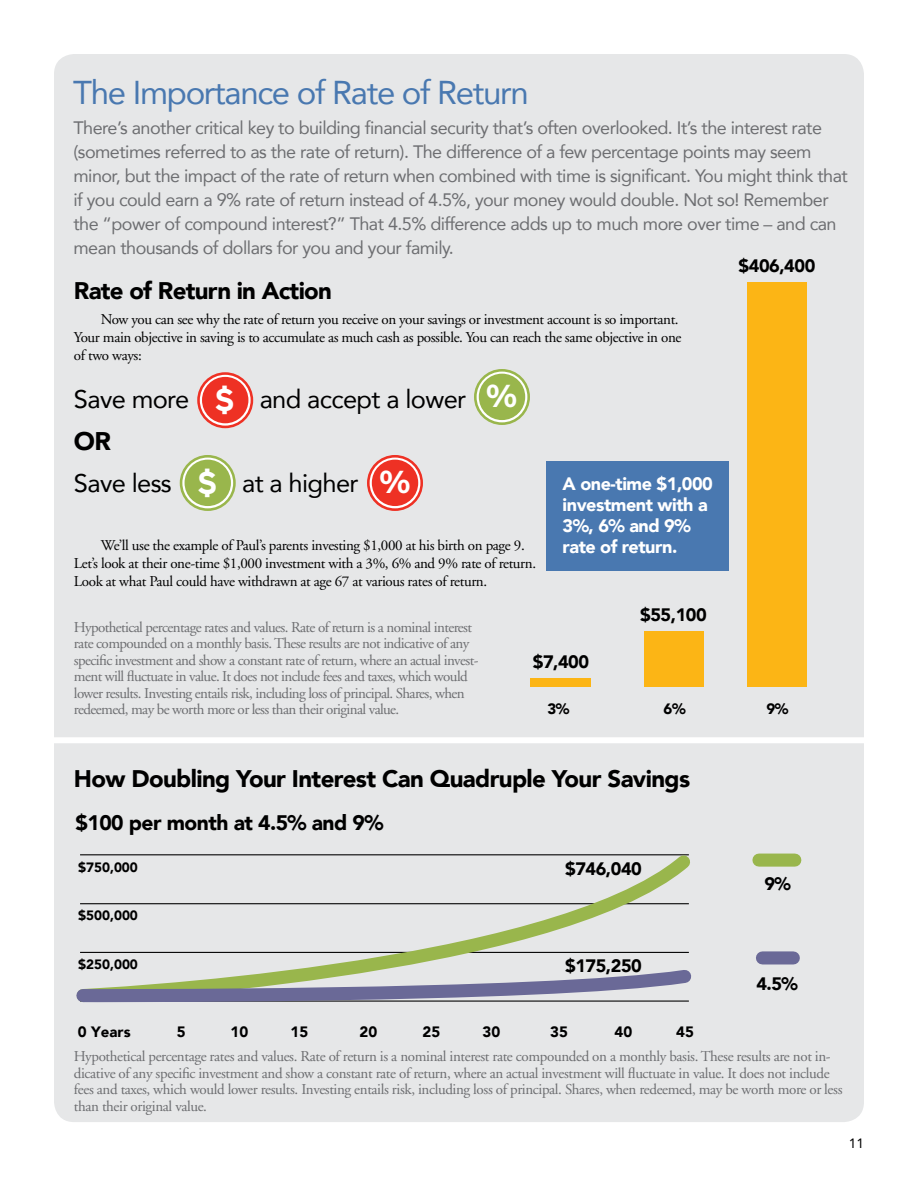
<style>
.page{position:relative;width:918px;height:1188px;background:#fff}
.page>*{position:absolute;margin:0;border:0;box-sizing:border-box;transform-origin:0 0}
.t1{font:33px "Avenir";letter-spacing:-.04em;color:#4978b0}
.t2{font:700 31.8px "Interstate";color:#fff}
.t3{font:25.5px "Avenir";letter-spacing:-.025em;color:#000}
.t4{font:900 25.5px "Avenir";color:#000}
.t5{font:900 24px "Avenir";letter-spacing:-.025em;color:#000}
.t6{font:900 21px "Avenir";letter-spacing:-.025em;color:#000}
.t7{font:18px/24px "Avenir";letter-spacing:-.03em;color:#6d6e71}
.t8{font:900 18px/21px "Avenir";letter-spacing:-.025em;color:#fff}
.t9{font:900 18px "Avenir";letter-spacing:-.025em;color:#000}
.t10{font:15px/16.5px "Adobe Garamond";letter-spacing:-.04em;color:#6d6e71}
.t11{font:15px/18px "Adobe Garamond";letter-spacing:-.025em;color:#000}
.t12{font:900 15px "Avenir";color:#000}
.t13{font:900 13.5px "Avenir";color:#000}
.t14{font:13.5px "Avenir";color:#000}
</style>
<div class="page">
<div style="left:54px;top:54px;width:810px;height:1068px;background:#e6e7e8;border-radius:20px"></div>
<div style="left:762px;top:951px;width:31px;height:13px;background:#6a6997"></div>
<div style="left:759px;top:854px;width:36px;height:13px;background:#99b64c"></div>
<svg style="left:80px;top:854px;width:610px;height:108px"></svg>
<svg style="left:76px;top:962px;width:616px;height:41px"></svg>
<div style="left:747px;top:282px;width:60px;height:405px;background:#fcb515"></div>
<div style="left:644px;top:631px;width:59px;height:56px;background:#fcb515"></div>
<div style="left:531px;top:678px;width:60px;height:9px;background:#fcb515"></div>
<svg style="left:197px;top:372px;width:56px;height:56px"></svg>
<div style="left:202px;top:377px;width:46px;height:46px;background:#ee3124;border-radius:50%"></div>
<svg style="left:180px;top:455px;width:56px;height:56px"></svg>
<div style="left:185px;top:460px;width:46px;height:46px;background:#99b64c;border-radius:50%"></div>
<svg style="left:474px;top:369px;width:56px;height:56px"></svg>
<div style="left:479px;top:374px;width:46px;height:46px;background:#99b64c;border-radius:50%"></div>
<svg style="left:367px;top:455px;width:56px;height:56px"></svg>
<div style="left:372px;top:460px;width:46px;height:46px;background:#ee3124;border-radius:50%"></div>
<div style="left:546px;top:461px;width:182px;height:110px;background:#4978b0"></div>
<div style="left:48px;top:737px;width:825px;height:6px;background:#fff"></div>
<h1 class="t1" style="left:73px;top:66px;width:457px">The Importance of Rate of Return</h1>
<p class="t7" style="left:73px;top:116px;width:776px">There’s another critical key to building financial security that’s often overlooked. It’s the interest rate (sometimes referred to as the rate of return). The difference of a few percentage points may seem minor, but the impact of the rate of return when combined with time is significant. You might think that if you could earn a 9% rate of return instead of 4.5%, your money would double. Not so! Remember the “power of compound interest?” That 4.5% difference adds up to much more over time – and can mean thousands of dollars for you and your family.</p>
<p class="t9" style="left:739px;top:251px;width:78px">$406,400</p>
<h3 class="t5" style="left:74px;top:270px;width:259px">Rate of Return in Action</h3>
<p class="t11" style="left:74px;top:311px;width:609px;text-indent:27px">Now you can see why the rate of return you receive on your savings or investment account is so important.<br>Your main objective in saving is to accumulate as much cash as possible. You can reach the same objective in one of two ways:</p>
<h3 class="t3" style="left:74px;top:379px;width:117px">Save more</h3>
<h3 class="t3" style="left:260px;top:379px;width:208px">and accept a lower</h3>
<h3 class="t4" style="left:74px;top:419px;width:39px">OR</h3>
<h3 class="t3" style="left:74px;top:463px;width:99px">Save less</h3>
<h3 class="t3" style="left:242px;top:463px;width:118px">at a higher</h3>
<h2 class="t2" style="left:486px;top:379px;width:33px">%</h2>
<h2 class="t2" style="left:214px;top:382px;width:22px">$</h2>
<h2 class="t2" style="left:197px;top:465px;width:22px">$</h2>
<h2 class="t2" style="left:379px;top:465px;width:33px">%</h2>
<p class="t8" style="left:563px;top:473px;width:152px">A one-time $1,000 investment with a<br>3%, 6% and 9% rate of return.</p>
<p class="t11" style="left:74px;top:537px;width:464px;text-indent:27px">We’ll use the example of Paul’s parents investing $1,000 at his birth on page 9.<br>Let’s look at their one-time $1,000 investment with a 3%, 6% and 9% rate of return.<br>Look at what Paul could have withdrawn at age 67 at various rates of return.</p>
<p class="t10" style="left:74px;top:619px;width:406px">Hypothetical percentage rates and values. Rate of return is a nominal interest rate compounded on a monthly basis. These results are not indicative of any specific investment and show a constant rate of return, where an actual invest&shy;ment will fluctuate in value. It does not include fees and taxes, which would lower results. Investing entails risk, including loss of principal. Shares, when redeemed, may be worth more or less than their original value.</p>
<p class="t9" style="left:533px;top:646px;width:58px">$7,400</p>
<p class="t9" style="left:640px;top:600px;width:68px">$55,100</p>
<p class="t12" style="left:547px;top:696px;width:24px">3%</p>
<p class="t12" style="left:664px;top:696px;width:24px">6%</p>
<p class="t12" style="left:766px;top:696px;width:24px">9%</p>
<h3 class="t5" style="left:74px;top:758px;width:618px">How Doubling Your Interest Can Quadruple Your Savings</h3>
<h3 class="t6" style="left:76px;top:805px;width:309px">$100 per month at 4.5% and 9%</h3>
<p class="t13" style="left:78px;top:855px;width:61px">$750,000</p>
<p class="t13" style="left:78px;top:904px;width:61px">$500,000</p>
<p class="t13" style="left:78px;top:953px;width:61px">$250,000</p>
<p class="t9" style="left:565px;top:853px;width:78px">$746,040</p>
<p class="t9" style="left:565px;top:950px;width:78px">$175,250</p>
<p class="t12" style="left:78px;top:1019px;width:54px">0 Years</p>
<p class="t12" style="left:177px;top:1019px;width:10px">5</p>
<p class="t12" style="left:231px;top:1019px;width:19px">10</p>
<p class="t12" style="left:291px;top:1019px;width:19px">15</p>
<p class="t12" style="left:360px;top:1019px;width:19px">20</p>
<p class="t12" style="left:423px;top:1019px;width:19px">25</p>
<p class="t12" style="left:483px;top:1019px;width:19px">30</p>
<p class="t12" style="left:550px;top:1019px;width:19px">35</p>
<p class="t12" style="left:615px;top:1019px;width:19px">40</p>
<p class="t12" style="left:676px;top:1019px;width:19px">45</p>
<p class="t9" style="left:764px;top:869px;width:28px">9%</p>
<p class="t9" style="left:756px;top:968px;width:43px">4.5%</p>
<p class="t10" style="left:74px;top:1049px;width:770px">Hypothetical percentage rates and values. Rate of return is a nominal interest rate compounded on a monthly basis. These results are not in&shy;dicative of any specific investment and show a constant rate of return, where an actual investment will fluctuate in value. It does not include fees and taxes, which would lower results. Investing entails risk, including loss of principal. Shares, when redeemed, may be worth more or less than their original value.</p>
<p class="t14" style="left:849px;top:1132px;width:17px">11</p>
</div>
